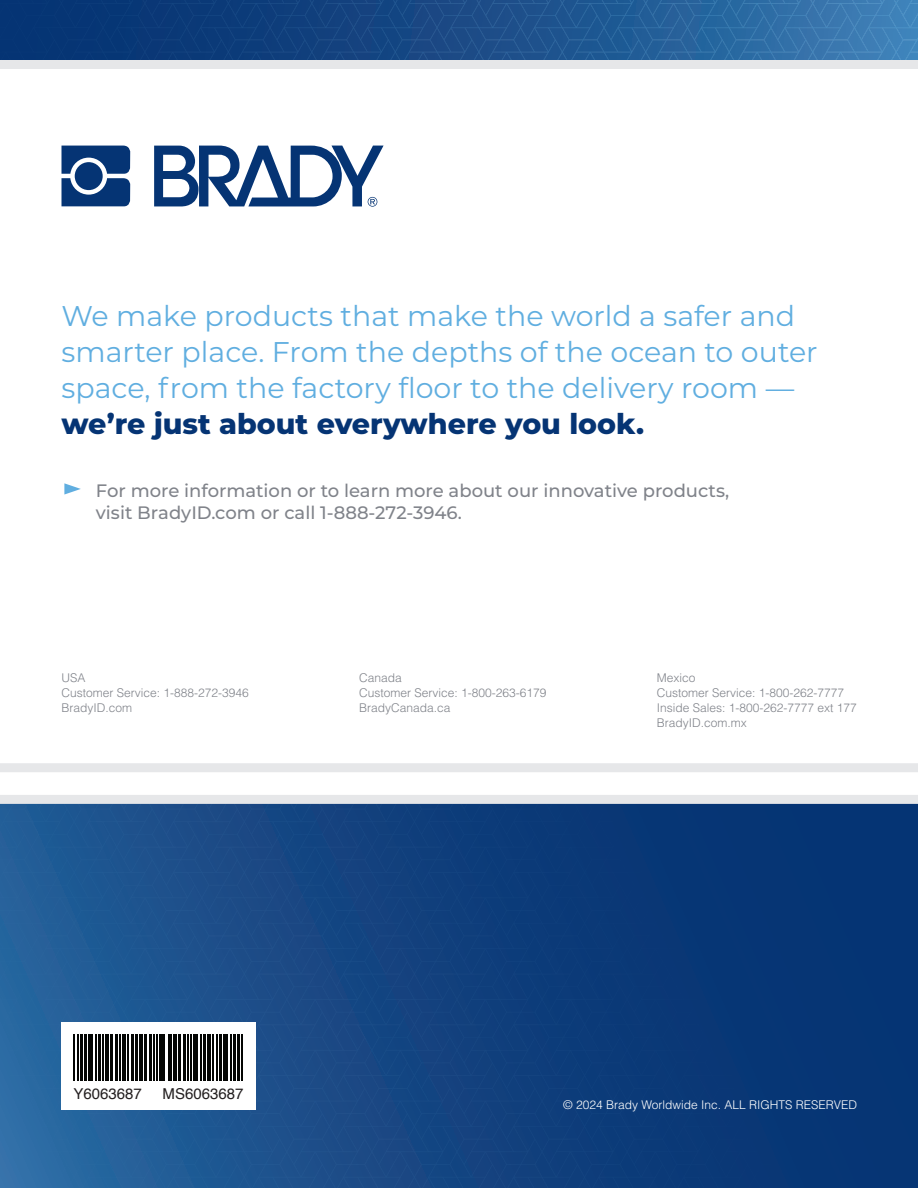
<style>
.page{position:relative;width:918px;height:1188px;background:#fff}
.page>*{position:absolute;margin:0;border:0;box-sizing:border-box;transform-origin:0 0}
.t1{font:28.5px/36px "Montserrat";color:#60aee0}
.t2{font:800 28.5px "Montserrat";color:#053474}
.t3{font:500 18px/22.5px "Montserrat";color:#80838a}
.t4{font:15px "Helvetica";color:#231f20}
.t5{font:300 12px/15px "Helvetica LT Std";color:#80838a}
.t6{font:300 12px "Helvetica LT Std";color:#fff}
</style>
<div class="page">
<img style="left:0;top:804px;width:918px;height:384px">
<img style="left:0;top:0;width:918px;height:60px">
<div style="left:62px;top:1022px;width:194px;height:87px;background:#fff"></div>
<svg style="left:0;top:763px;width:918px;height:41px"></svg>
<div style="left:0;top:60px;width:918px;height:9px;background:#e6e7e9"></div>
<svg style="left:64px;top:483px;width:17px;height:12px"></svg>
<svg style="left:62px;top:146px;width:68px;height:60px;background:#31578c"></svg>
<div style="left:75px;top:162px;width:28px;height:28px;background:#053474;border-radius:50%"></div>
<svg style="left:154px;top:146px;width:230px;height:61px"></svg>
<svg style="left:73px;top:1034px;width:170px;height:47px"></svg>
<hr style="left:74px;top:1034px;width:1px;height:46px;background:#040503">
<hr style="left:78px;top:1034px;width:1px;height:46px;background:#040503">
<hr style="left:80px;top:1034px;width:3px;height:46px;background:#040503">
<hr style="left:84px;top:1034px;width:3px;height:46px;background:#040503">
<hr style="left:88px;top:1034px;width:1px;height:46px;background:#040503">
<hr style="left:91px;top:1034px;width:2px;height:46px;background:#040503">
<hr style="left:96px;top:1034px;width:1px;height:46px;background:#040503">
<hr style="left:98px;top:1034px;width:3px;height:46px;background:#040503">
<hr style="left:102px;top:1034px;width:2px;height:46px;background:#040503">
<hr style="left:105px;top:1034px;width:1px;height:46px;background:#040503">
<hr style="left:108px;top:1034px;width:1px;height:46px;background:#040503">
<hr style="left:110px;top:1034px;width:3px;height:46px;background:#040503">
<hr style="left:115px;top:1034px;width:3px;height:46px;background:#040503">
<hr style="left:119px;top:1034px;width:2px;height:46px;background:#040503">
<hr style="left:122px;top:1034px;width:1px;height:46px;background:#040503">
<hr style="left:125px;top:1034px;width:1px;height:46px;background:#040503">
<hr style="left:127px;top:1034px;width:2px;height:46px;background:#040503">
<hr style="left:131px;top:1034px;width:3px;height:46px;background:#040503">
<hr style="left:135px;top:1034px;width:3px;height:46px;background:#040503">
<hr style="left:139px;top:1034px;width:1px;height:46px;background:#040503">
<hr style="left:142px;top:1034px;width:1px;height:46px;background:#040503">
<hr style="left:144px;top:1034px;width:3px;height:46px;background:#040503">
<hr style="left:150px;top:1034px;width:2px;height:46px;background:#040503">
<hr style="left:153px;top:1034px;width:2px;height:46px;background:#040503">
<hr style="left:156px;top:1034px;width:1px;height:46px;background:#040503">
<hr style="left:159px;top:1034px;width:2px;height:46px;background:#040503">
<hr style="left:163px;top:1034px;width:2px;height:46px;background:#040503">
<hr style="left:168px;top:1034px;width:1px;height:46px;background:#040503">
<hr style="left:170px;top:1034px;width:2px;height:46px;background:#040503">
<hr style="left:173px;top:1034px;width:1px;height:46px;background:#040503">
<hr style="left:176px;top:1034px;width:1px;height:46px;background:#040503">
<hr style="left:178px;top:1034px;width:3px;height:46px;background:#040503">
<hr style="left:184px;top:1034px;width:2px;height:46px;background:#040503">
<hr style="left:188px;top:1034px;width:1px;height:46px;background:#040503">
<hr style="left:190px;top:1034px;width:1px;height:46px;background:#040503">
<hr style="left:193px;top:1034px;width:2px;height:46px;background:#040503">
<hr style="left:197px;top:1034px;width:1px;height:46px;background:#040503">
<hr style="left:201px;top:1034px;width:1px;height:46px;background:#040503">
<hr style="left:203px;top:1034px;width:3px;height:46px;background:#040503">
<hr style="left:207px;top:1034px;width:1px;height:46px;background:#040503">
<hr style="left:210px;top:1034px;width:1px;height:46px;background:#040503">
<hr style="left:212px;top:1034px;width:2px;height:46px;background:#040503">
<hr style="left:216px;top:1034px;width:2px;height:46px;background:#040503">
<hr style="left:219px;top:1034px;width:3px;height:46px;background:#040503">
<hr style="left:223px;top:1034px;width:2px;height:46px;background:#040503">
<hr style="left:227px;top:1034px;width:1px;height:46px;background:#040503">
<hr style="left:231px;top:1034px;width:1px;height:46px;background:#040503">
<hr style="left:233px;top:1034px;width:3px;height:46px;background:#040503">
<hr style="left:237px;top:1034px;width:3px;height:46px;background:#040503">
<hr style="left:241px;top:1034px;width:2px;height:46px;background:#040503">
<h1 class="t1" style="left:62px;top:297px;width:758px">We make products that make the world a safer and smarter place. From the depths of the ocean to outer space, from the factory floor to the delivery room —</h1>
<h1 class="t2" style="left:62px;top:403px;width:584px">we’re just about everywhere you look.</h1>
<h2 class="t3" style="left:96px;top:479px;width:635px">For more information or to learn more about our innovative products, visit BradyID.com or call 1-888-272-3946.</h2>
<p class="t5" style="left:62px;top:670px;width:189px">USA<br>Customer Service: 1-888-272-3946<br>BradyID.com</p>
<p class="t5" style="left:359px;top:670px;width:189px">Canada<br>Customer Service: 1-800-263-6179<br>BradyCanada.ca</p>
<p class="t5" style="left:657px;top:670px;width:202px">Mexico<br>Customer Service: 1-800-262-7777<br>Inside Sales: 1-800-262-7777 ext 177<br>BradyID.com.mx</p>
<p class="t4" style="left:73px;top:1082px;width:70px">Y6063687</p>
<p class="t4" style="left:163px;top:1082px;width:82px">MS6063687</p>
<p class="t6" style="left:563px;top:1098px;width:295px">© 2024 Brady Worldwide Inc. ALL RIGHTS RESERVED</p>
</div>
